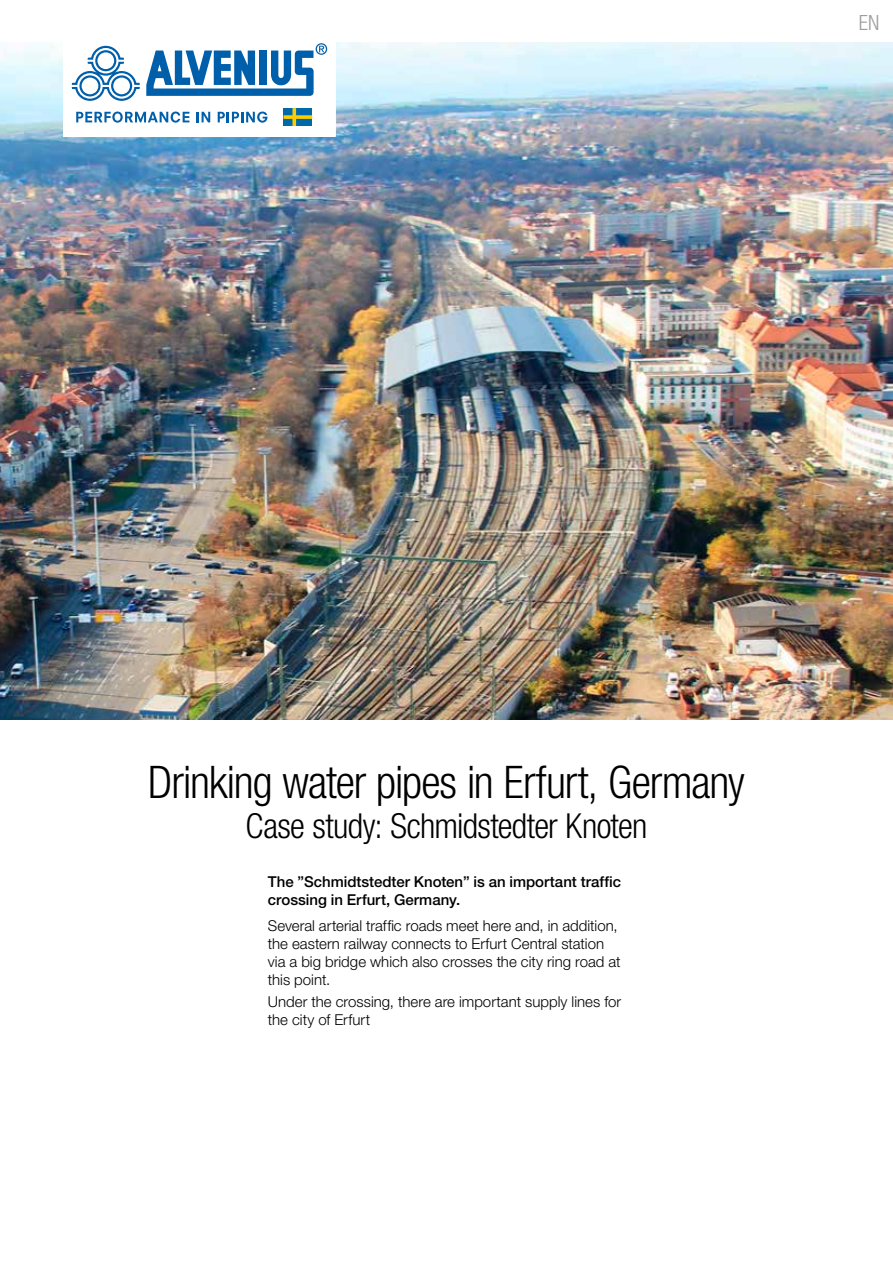
<style>
.page{position:relative;width:893px;height:1263px;background:#fff}
.page>*{position:absolute;margin:0;border:0;box-sizing:border-box;transform-origin:0 0}
.t1{font:300 condensed 45px "Helvetica Neue LT Std";letter-spacing:-.025em;color:#000}
.t2{font:300 condensed 34.5px "Helvetica Neue LT Std";letter-spacing:-.02em;color:#000}
.t3{font:300 condensed 21px "Helvetica Neue LT Std";color:#9d9d9c}
.t4{font:300 15px/18px "Helvetica Neue LT Std";color:#000}
.t5{font:500 15px/18px "Helvetica Neue LT Std";color:#000}
</style>
<div class="page">
<img style="left:0;top:43px;width:893px;height:677px">
<svg style="left:63px;top:43px;width:273px;height:94px"></svg>
<h3 class="t3" style="left:859px;top:10px;width:22px">EN</h3>
<h1 class="t1" style="left:148px;top:756px;width:598px">Drinking water pipes in Erfurt, Germany</h1>
<h2 class="t2" style="left:246px;top:806px;width:403px">Case study: Schmidstedter Knoten</h2>
<p class="t5" style="left:268px;top:872px;width:355px">The ”Schmidtstedter Knoten” is an important traffic crossing in Erfurt, Germany.</p>
<p class="t4" style="left:268px;top:916px;width:354px">Several arterial traffic roads meet here and, in addition, the eastern railway connects to Erfurt Central station via a big bridge which also crosses the city ring road at this point.</p>
<p class="t4" style="left:268px;top:993px;width:355px">Under the crossing, there are important supply lines for the city of Erfurt</p>
</div>
